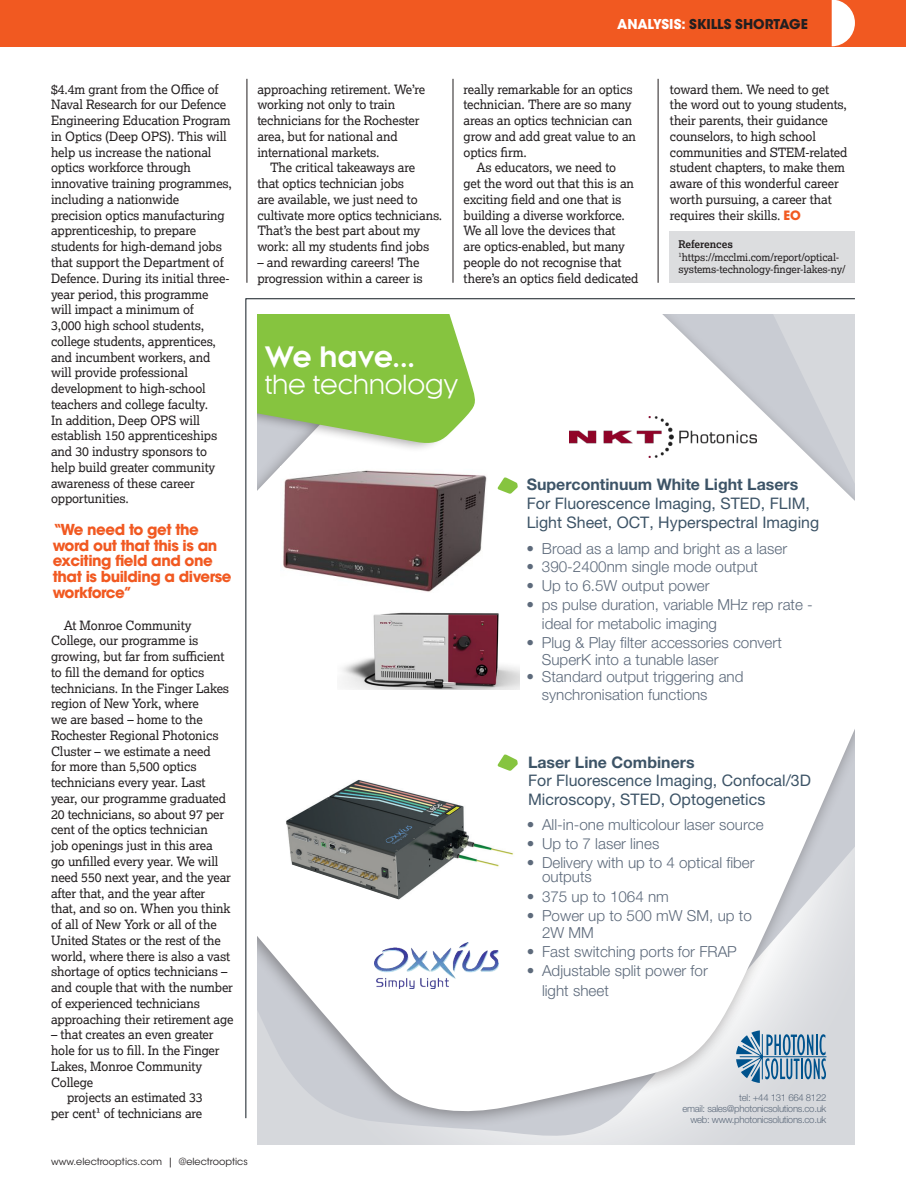
<style>
.page{position:relative;width:906px;height:1200px;background:#fff}
.page>*{position:absolute;margin:0;border:0;box-sizing:border-box;transform-origin:0 0}
.t1{font:700 27.45px "Kessel 105";letter-spacing:-.015em;color:#fff}
.t2{font:25.65px "Kessel 105";color:#fff}
.t3{font:15.9px/19px "Helvetica Neue LT Std";color:#3d5467}
.t4{font:300 15.15px/18.3px "Helvetica Neue LT Std";color:#5d6a7b}
.QUOTE{font:700 15px/15.8px "ITC Avant Garde Std";letter-spacing:-.03em;color:#f15921}
.HEAD_bold{font:700 13.5px "ITC Avant Garde Std";letter-spacing:-.005em;color:#231f20}
.Body_copy_INDENT{font:12.75px/15.8px "Lexia";letter-spacing:-.01em;color:#231f20}
.t5{font:10.5px/12.8px "Lexia";letter-spacing:-.01em;color:#231f20}
.t6{font:700 10.5px "Lexia";color:#231f20}
.t7{font:9.75px "ITC Avant Garde Std";color:#231f20}
.t8{font:300 9.6px/11.1px "Helvetica Neue LT Std";letter-spacing:-.03em;color:#5d6a7b;text-align:right}
.s1{color:#fff}
.s2{font-family:"ITC Avant Garde Std";font-weight:700;color:#f15921}
.s3{font-weight:700}
</style>
<div class="page">
<div style="left:0;top:0;width:906px;height:46px;background:#f15921"></div>
<svg style="left:831px;top:0;width:24px;height:46px"></svg>
<svg style="left:245px;top:298px;width:610px;height:820px"></svg>
<hr style="left:247px;top:79px;width:1px;height:204px;background:#231f20">
<hr style="left:453px;top:79px;width:1px;height:204px;background:#231f20">
<hr style="left:658px;top:79px;width:1px;height:204px;background:#231f20">
<svg style="left:257px;top:1127px;width:598px;height:17px;background:#dadcdf"></svg>
<svg style="left:257px;top:314px;width:598px;height:799px"></svg>
<div style="left:257px;top:314px;width:219px;height:143px;background:#231f20;opacity:.35"></div>
<svg style="left:736px;top:1030px;width:90px;height:52px;background:#8aaac2"></svg>
<svg style="left:497px;top:477px;width:21px;height:16px"></svg>
<img style="left:280px;top:771px;width:240px;height:153px">
<svg style="left:497px;top:754px;width:21px;height:16px"></svg>
<svg style="left:257px;top:314px;width:220px;height:130px;background:#95c95a"></svg>
<img style="left:281px;top:466px;width:207px;height:126px">
<img style="left:569px;top:416px;width:187px;height:41px">
<img style="left:337px;top:608px;width:182px;height:81px">
<img style="left:375px;top:942px;width:124px;height:45px">
<div style="left:670px;top:231px;width:185px;height:52px;background:#dcdddf"></div>
<p class="HEAD_bold" style="left:617px;top:15px;width:192px"><span class="s1">ANALYSIS:</span> SKILLS SHORTAGE</p>
<p class="Body_copy_INDENT" style="left:51px;top:81px;width:182px">$4.4m grant from the Office of<br>Naval Research for our Defence<br>Engineering Education Program in Optics (Deep OPS). This will help us increase the national optics workforce through innovative training programmes, including a nationwide precision optics manufacturing apprenticeship, to prepare students for high-demand jobs that support the Department of<br>Defence. During its initial three&shy;year period, this programme will impact a minimum of<br>3,000 high school students, college students, apprentices, and incumbent workers, and will provide professional development to high-school teachers and college faculty.<br>In addition, Deep OPS will establish 150 apprenticeships and 30 industry sponsors to help build greater community awareness of these career opportunities.</p>
<p class="QUOTE" style="left:53px;top:521px;width:180px">“We need to get the word out that this is an exciting field and one that is building a diverse workforce”</p>
<p class="Body_copy_INDENT" style="left:51px;top:616px;width:184px;text-indent:13px">At Monroe Community<br>College, our programme is growing, but far from sufficient to fill the demand for optics technicians. In the Finger Lakes region of New York, where<br>we are based – home to the<br>Rochester Regional Photonics<br>Cluster – we estimate a need<br>for more than 5,500 optics technicians every year. Last year, our programme graduated<br>20 technicians, so about 97 per cent of the optics technician<br>job openings just in this area<br>go unfilled every year. We will need 550 next year, and the year after that, and the year after that, and so on. When you think of all of New York or all of the<br>United States or the rest of the world, where there is also a vast shortage of optics technicians – and couple that with the number of experienced technicians approaching their retirement age</p>
<p class="Body_copy_INDENT" style="left:51px;top:1026px;width:170px">– that creates an even greater hole for us to fill. In the Finger<br>Lakes, Monroe Community<br>College</p>
<p class="Body_copy_INDENT" style="left:51px;top:1089px;width:153px;text-align:right">projects an estimated 33 per cent1 of technicians are</p>
<p class="Body_copy_INDENT" style="left:257px;top:81px;width:169px">approaching retirement. We’re working not only to train technicians for the Rochester area, but for national and international markets.</p>
<p class="Body_copy_INDENT" style="left:257px;top:159px;width:186px;text-indent:13px">The critical takeaways are<br>that optics technician jobs<br>are available, we just need to cultivate more optics technicians.<br>That’s the best part about my work: all my students find jobs</p>
<p class="Body_copy_INDENT" style="left:257px;top:254px;width:167px">– and rewarding careers! The progression within a career is</p>
<p class="Body_copy_INDENT" style="left:463px;top:81px;width:174px">really remarkable for an optics technician. There are so many areas an optics technician can grow and add great value to an optics firm.</p>
<p class="Body_copy_INDENT" style="left:463px;top:159px;width:176px;text-indent:13px">As educators, we need to<br>get the word out that this is an exciting field and one that is building a diverse workforce.<br>We all love the devices that<br>are optics-enabled, but many people do not recognise that there’s an optics field dedicated</p>
<p class="t1" style="left:265px;top:341px;width:152px">We have...</p>
<p class="t2" style="left:265px;top:370px;width:195px">the technology</p>
<p class="Body_copy_INDENT" style="left:670px;top:81px;width:179px">toward them. We need to get the word out to young students, their parents, their guidance counselors, to high school communities and STEM-related student chapters, to make them aware of this wonderful career worth pursuing, a career that requires their skills. <span class="s2">EO</span></p>
<p class="t6" style="left:678px;top:237px;width:56px">References</p>
<p class="t5" style="left:678px;top:250px;width:169px"><sup>1</sup>https://mcclmi.com/report/optical&shy;systems-technology-finger-lakes-ny/</p>
<p class="t3" style="left:527px;top:474px;width:294px"><span class="s3">Supercontinuum White Light Lasers<br></span>For Fluorescence Imaging, STED, FLIM,<br>Light Sheet, OCT, Hyperspectral Imaging</p>
<p class="t4" style="left:526px;top:539px;width:262px">• Broad as a lamp and bright as a laser</p>
<p class="t4" style="left:526px;top:557px;width:233px">• 390-2400nm single mode output</p>
<p class="t4" style="left:526px;top:576px;width:184px">• Up to 6.5W output power</p>
<p class="t4" style="left:542px;top:595px;width:272px;text-indent:-15px">• ps pulse duration, variable MHz rep rate - ideal for metabolic imaging</p>
<p class="t4" style="left:542px;top:633px;width:241px;line-height:17.1px;text-indent:-15px">• Plug &amp; Play filter accessories convert<br>SuperK into a tunable laser</p>
<p class="t4" style="left:542px;top:667px;width:203px;text-indent:-15px">• Standard output triggering and synchronisation functions</p>
<p class="t3" style="left:528px;top:752px;width:284px;line-height:18.6px"><span class="s3">Laser Line Combiners<br></span>For Fluorescence Imaging, Confocal/3D<br>Microscopy, STED, Optogenetics</p>
<p class="t4" style="left:527px;top:814px;width:238px">• All-in-one multicolour laser source</p>
<p class="t4" style="left:527px;top:834px;width:134px">• Up to 7 laser lines</p>
<p class="t4" style="left:542px;top:855px;width:214px;line-height:14.1px;text-indent:-15px">• Delivery with up to 4 optical fiber outputs</p>
<p class="t4" style="left:527px;top:886px;width:144px">• 375 up to 1064 nm</p>
<p class="t4" style="left:542px;top:906px;width:211px;line-height:17.1px;text-indent:-15px">• Power up to 500 mW SM, up to<br>2W MM</p>
<p class="t4" style="left:527px;top:941px;width:211px">• Fast switching ports for FRAP</p>
<p class="t4" style="left:542px;top:960px;width:167px;line-height:19.4px;text-indent:-15px">• Adjustable split power for light sheet</p>
<p class="t8" style="left:682px;top:1091px;width:145px">tel: +44 131 664 8122<br>email: sales@photonicsolutions.co.uk web: www.photonicsolutions.co.uk</p>
<p class="t7" style="left:51px;top:1155px;width:198px">www.electrooptics.com | @electrooptics</p>
</div>
